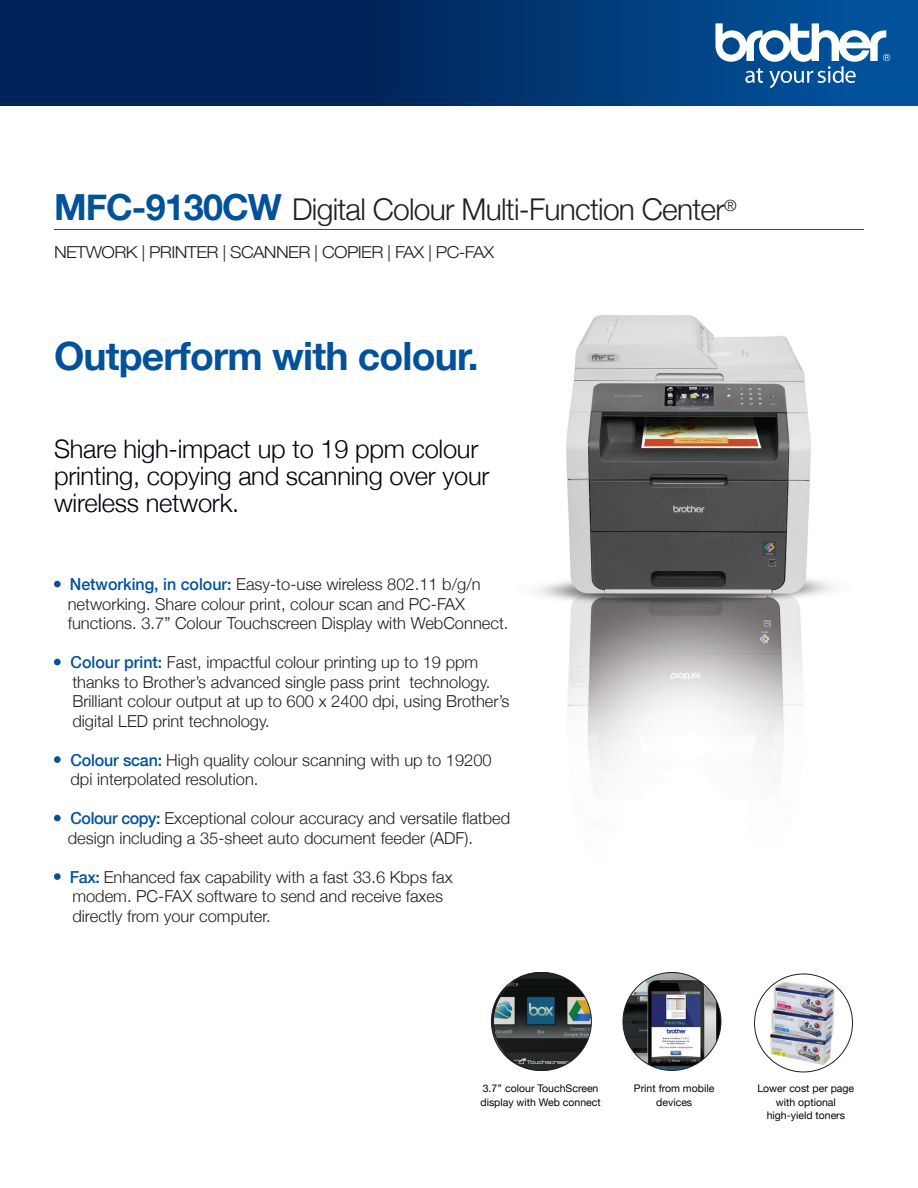
<style>
.page{position:relative;width:918px;height:1188px;background:#fff}
.page>*{position:absolute;margin:0;border:0;box-sizing:border-box;transform-origin:0 0}
.t1{font:700 39px "Helvetica Neue";letter-spacing:-.02em;color:#01519b}
.t2{font:300 30px "Helvetica Neue";letter-spacing:-.025em;color:#231f20}
.t3{font:300 25.5px/27px "Helvetica Neue";letter-spacing:-.01em;color:#01060e}
.t4{font:300 16.5px/19.5px "Helvetica Neue";color:#231f20}
.t5{font:300 16.5px "Helvetica Neue";letter-spacing:-.035em;color:#231f20;scale:1.1 1}
.t6{font:10.5px/13.5px "Helvetica Neue";color:#01060e;text-align:center}
.s1{font-weight:700;font-size:36px;color:#01519b}
.s2{font-weight:500;color:#01519b}
</style>
<div class="page">
<img style="left:536px;top:315px;width:297px;height:458px">
<hr style="left:54px;top:229px;width:810px;height:1px;background:#01519b">
<div style="left:54px;top:581px;width:7px;height:6px;background:#01519b;border-radius:50%"></div>
<div style="left:54px;top:659px;width:7px;height:6px;background:#01519b;border-radius:50%"></div>
<div style="left:54px;top:756px;width:7px;height:7px;background:#01519b;border-radius:50%"></div>
<div style="left:54px;top:815px;width:7px;height:6px;background:#01519b;border-radius:50%"></div>
<div style="left:54px;top:873px;width:7px;height:7px;background:#01519b;border-radius:50%"></div>
<svg style="left:0;top:0;width:918px;height:106px;background:#002f6a"></svg>
<svg style="left:715px;top:23px;width:175px;height:65px"></svg>
<img style="left:766px;top:978px;width:72px;height:87px">
<img style="left:623px;top:972px;width:98px;height:98px;border-radius:49px">
<img style="left:493px;top:972px;width:98px;height:98px;border-radius:49px">
<h2 class="t2" style="left:54px;top:185px;width:684px"><span class="s1">MFC-9130CW</span> Digital Colour Multi-Function Center<sup>®</sup></h2>
<p class="t5" style="left:54px;top:239px;width:402px">NETWORK | PRINTER | SCANNER | COPIER | FAX | PC-FAX</p>
<h1 class="t1" style="left:54px;top:325px;width:426px">Outperform with colour.</h1>
<h3 class="t3" style="left:54px;top:434px;width:437px">Share high-impact up to 19 ppm colour printing, copying and scanning over your wireless network.</h3>
<p class="t4" style="left:68px;top:574px;width:442px"><span class="s2">Networking, in colour:</span> Easy-to-use wireless 802.11 b/g/n networking. Share colour print, colour scan and PC-FAX functions. 3.7” Colour Touchscreen Display with WebConnect.</p>
<p class="t4" style="left:70px;top:652px;width:440px"><span class="s2">Colour print:</span> Fast, impactful colour printing up to 19 ppm thanks to Brother’s advanced single pass print technology.<br>Brilliant colour output at up to 600 x 2400 dpi, using Brother’s digital LED print technology.</p>
<p class="t4" style="left:70px;top:749px;width:423px"><span class="s2">Colour scan:</span> High quality colour scanning with up to 19200 dpi interpolated resolution.</p>
<p class="t4" style="left:68px;top:808px;width:444px"><span class="s2">Colour copy:</span> Exceptional colour accuracy and versatile flatbed design including a 35-sheet auto document feeder (ADF).</p>
<p class="t4" style="left:70px;top:866px;width:384px"><span class="s2">Fax:</span> Enhanced fax capability with a fast 33.6 Kbps fax modem. PC-FAX software to send and receive faxes directly from your computer.</p>
<p class="t6" style="left:480px;top:1082px;width:122px;text-align:left">3.7’’ colour TouchScreen display with Web connect</p>
<p class="t6" style="left:634px;top:1082px;width:82px">Print from mobile devices</p>
<p class="t6" style="left:757px;top:1082px;width:98px">Lower cost per page with optional high-yield toners</p>
</div>
